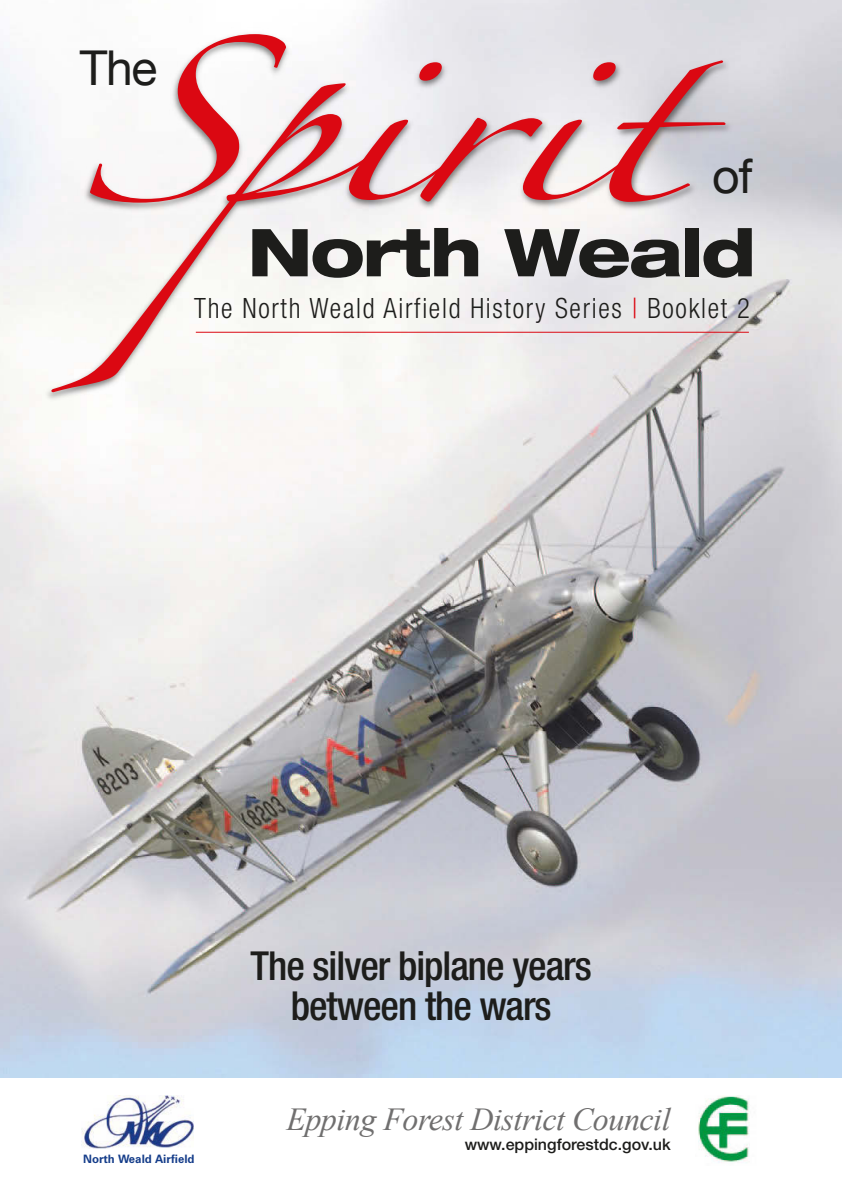
<style>
.page{position:relative;width:842px;height:1190px;background:#fff}
.page>*{position:absolute;margin:0;border:0;box-sizing:border-box;transform-origin:0 0}
.t1{font:150px "Zapfino";letter-spacing:-.025em;color:#db0812;scale:1.3 1}
.t2{font:800 expanded 66px "Helvetica Neue";letter-spacing:-.025em;color:#1d1d1b}
.t3{font:48px "Helvetica Neue";color:#1d1d1b}
.t4{font:500 condensed 40px/40px "Helvetica Neue";letter-spacing:-.025em;color:#1d1d1b;text-align:center}
.t5{font:italic 32px "Times New Roman";letter-spacing:-.015em;color:#706f6f}
.t6{font:300 condensed 28px "Helvetica Neue";letter-spacing:.065em;color:#1d1d1b;scale:.95 1}
.t7{font:500 16px "Helvetica Neue";color:#1d1d1b}
.t8{font:700 11.6px "Zurich BT";color:#153d8a}
.s1{color:#db0812}
</style>
<div class="page">
<img style="left:0;top:670px;width:841px;height:407px">
<img style="left:0;top:0;width:841px;height:670px">
<hr style="left:196px;top:332px;width:552px;height:1px;background:#db0812">
<img style="left:81px;top:1095px;width:112px;height:52px">
<img style="left:698px;top:1095px;width:52px;height:68px">
<p class="t1" style="left:78px;top:60px;width:465px">Spirit</p>
<p class="t3" style="left:80px;top:40px;width:79px">The</p>
<p class="t3" style="left:712px;top:147px;width:42px">of</p>
<p class="t2" style="left:247px;top:228px;width:509px">North Weald</p>
<p class="t6" style="left:194px;top:298px;width:586px">The North Weald Airfield History Series <span class="s1">|</span> Booklet 2</p>
<p class="t8" style="left:83px;top:1154px;width:113px">North Weald Airfield</p>
<h2 class="t4" style="left:250px;top:949px;width:343px">The silver biplane years between the wars</h2>
<h2 class="t5" style="left:286px;top:1101px;width:386px">Epping Forest District Council</h2>
<p class="t7" style="left:464px;top:1138px;width:207px">www.eppingforestdc.gov.uk</p>
</div>
